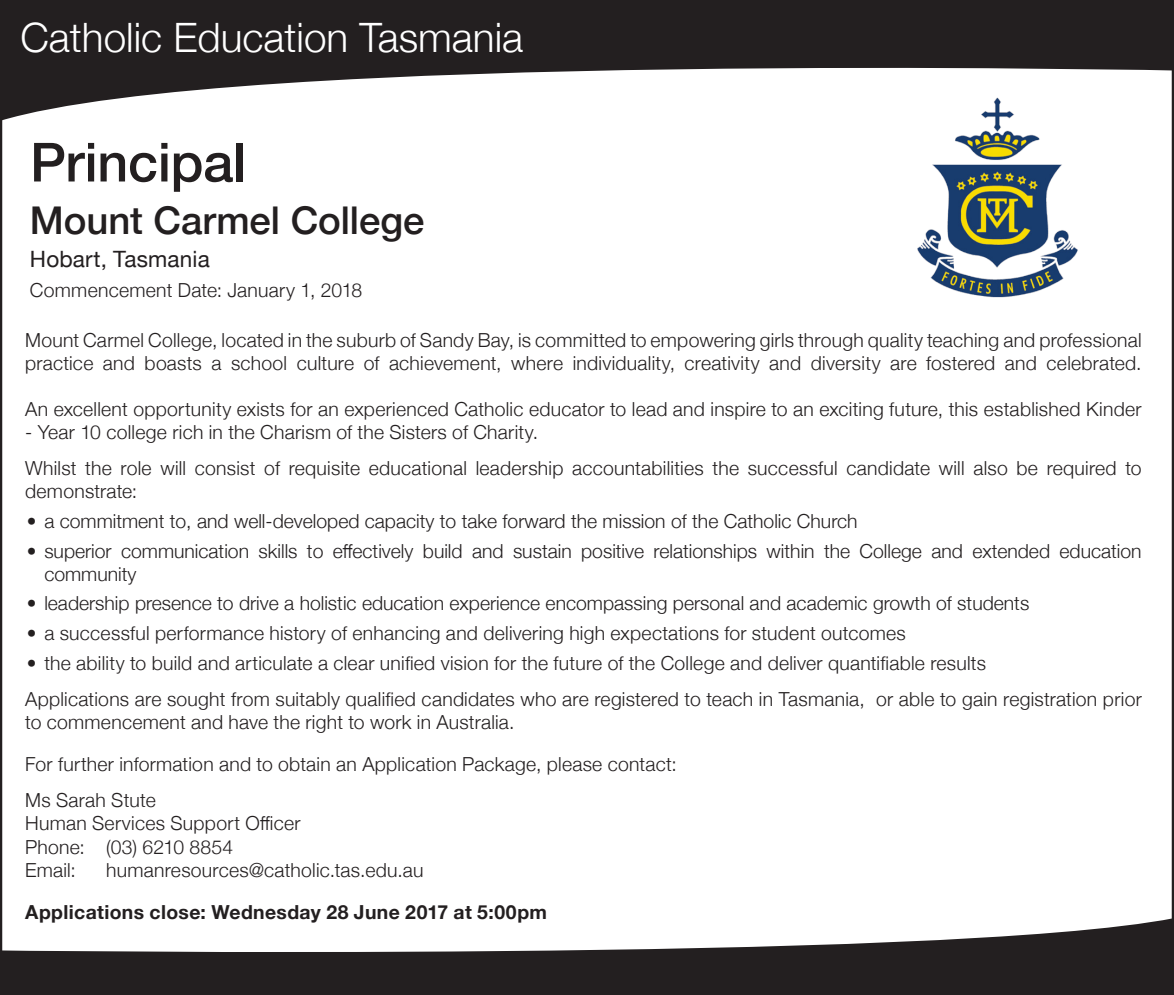
<style>
.page{position:relative;width:1174px;height:995px;background:#fff}
.page>*{position:absolute;margin:0;border:0;box-sizing:border-box;transform-origin:0 0}
.t1{font:500 54px "Helvetica Neue";letter-spacing:-.005em;color:#231f20}
.t2{font:300 40.5px "Helvetica Neue";color:#fff}
.t3{font:500 38.25px "Helvetica Neue";color:#231f20}
.t4{font:22.5px "Helvetica Neue";letter-spacing:.005em;color:#231f20}
.Paragraph_Style_1{font:300 19.35px/23.2px "Helvetica Neue";letter-spacing:.01em;color:#231f20}
.t5{font:700 19.35px "Helvetica Neue";letter-spacing:.02em;color:#231f20}
</style>
<div class="page">
<svg style="left:3px;top:3px;width:1168px;height:117px;fill:#231f20"></svg>
<svg style="left:3px;top:918px;width:1168px;height:74px;fill:#231f20"></svg>
<img style="left:915px;top:97px;width:181px;height:201px">
<p class="t2" style="left:20px;top:4px;width:504px">Catholic Education Tasmania</p>
<p class="t1" style="left:30px;top:119px;width:218px">Principal</p>
<p class="t3" style="left:30px;top:189px;width:396px">Mount Carmel College</p>
<p class="t4" style="left:30px;top:243px;width:181px">Hobart, Tasmania</p>
<p class="Paragraph_Style_1" style="left:30px;top:277px;width:334px">Commencement Date: January 1, 2018</p>
<p class="Paragraph_Style_1" style="left:25px;top:327px;width:1118px">Mount Carmel College, located in the suburb of Sandy Bay, is committed to empowering girls through quality teaching and professional practice and boasts a school culture of achievement, where individuality, creativity and diversity are fostered and celebrated.</p>
<p class="Paragraph_Style_1" style="left:25px;top:396px;width:1117px">An excellent opportunity exists for an experienced Catholic educator to lead and inspire to an exciting future, this established Kinder</p>
<p class="Paragraph_Style_1" style="left:25px;top:419px;width:514px">- Year 10 college rich in the Charism of the Sisters of Charity.</p>
<p class="Paragraph_Style_1" style="left:25px;top:455px;width:1118px">Whilst the role will consist of requisite educational leadership accountabilities the successful candidate will also be required to demonstrate:</p>
<p class="Paragraph_Style_1" style="left:27px;top:508px;width:832px">• a commitment to, and well-developed capacity to take forward the mission of the Catholic Church</p>
<p class="Paragraph_Style_1" style="left:44px;top:538px;width:1098px;text-indent:-18px">• superior communication skills to effectively build and sustain positive relationships within the College and extended education community</p>
<p class="Paragraph_Style_1" style="left:27px;top:590px;width:1004px">• leadership presence to drive a holistic education experience encompassing personal and academic growth of students</p>
<p class="Paragraph_Style_1" style="left:27px;top:620px;width:880px">• a successful performance history of enhancing and delivering high expectations for student outcomes</p>
<p class="Paragraph_Style_1" style="left:27px;top:650px;width:960px">• the ability to build and articulate a clear unified vision for the future of the College and deliver quantifiable results</p>
<p class="Paragraph_Style_1" style="left:25px;top:686px;width:1118px">Applications are sought from suitably qualified candidates who are registered to teach in Tasmania, or able to gain registration prior to commencement and have the right to work in Australia.</p>
<p class="Paragraph_Style_1" style="left:25px;top:751px;width:653px">For further information and to obtain an Application Package, please contact:</p>
<p class="Paragraph_Style_1" style="left:25px;top:787px;width:132px">Ms Sarah Stute</p>
<p class="Paragraph_Style_1" style="left:25px;top:810px;width:277px">Human Services Support Officer</p>
<p class="Paragraph_Style_1" style="left:25px;top:834px;width:209px">Phone: (03) 6210 8854</p>
<p class="Paragraph_Style_1" style="left:25px;top:857px;width:52px">Email:</p>
<p class="Paragraph_Style_1" style="left:106px;top:857px;width:319px">humanresources@catholic.tas.edu.au</p>
<p class="t5" style="left:25px;top:897px;width:523px">Applications close: Wednesday 28 June 2017 at 5:00pm</p>
</div>
